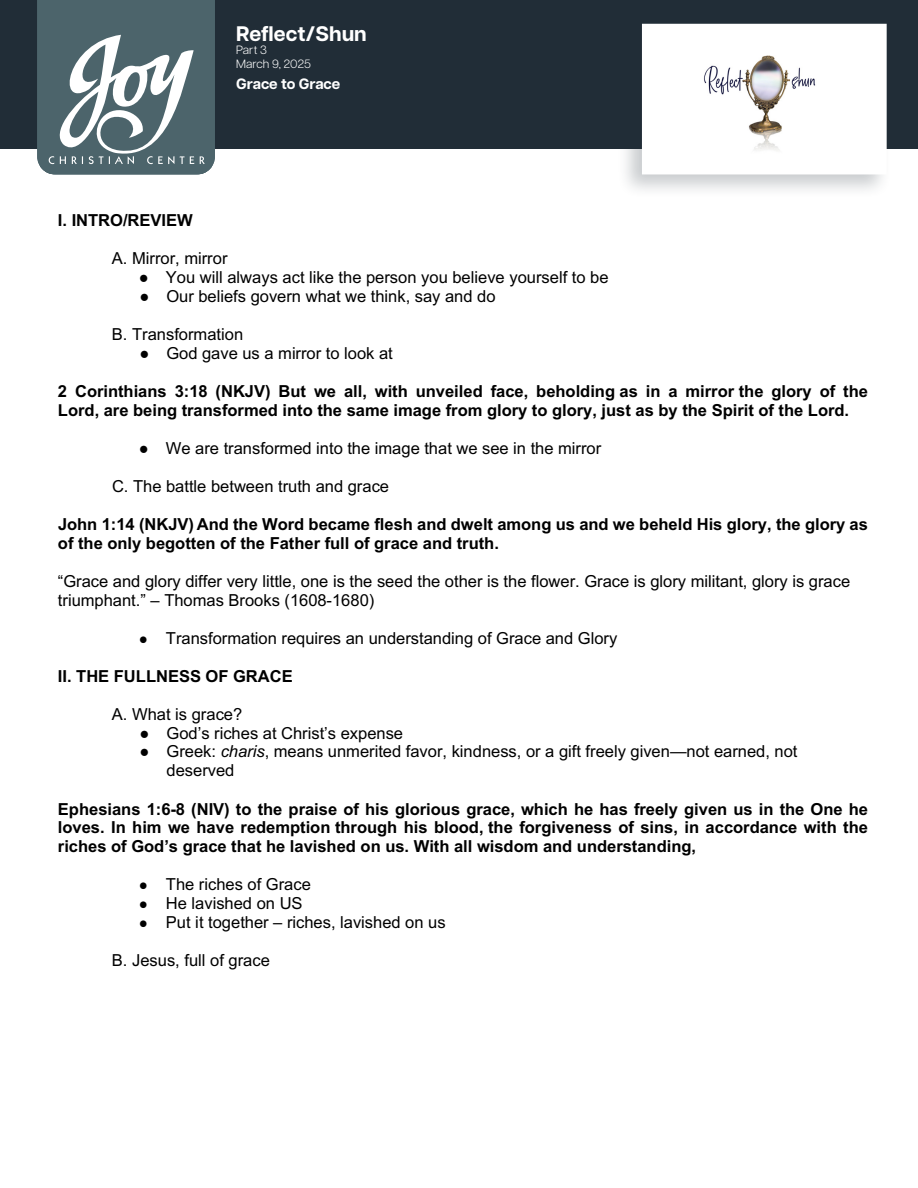
<style>
.page{position:relative;width:918px;height:1188px;background:#fff}
.page>*{position:absolute;margin:0;border:0;box-sizing:border-box;transform-origin:0 0}
.t1{font:700 21px "Articulat CF";color:#fff}
.t2{font:16.5px/19px "Arial";color:#000}
.t3{font:700 16.5px/19px "Arial";color:#000}
.t4{font:700 15px "Articulat CF";letter-spacing:-.005em;color:#fff}
.t5{font:300 12px/13.5px "Articulat CF";color:#fff}
.s1{font-family:"Times New Roman"}
.s2{font-family:"Times New Roman";font-size:15.15px}
.s3{font-style:italic}
</style>
<div class="page">
<div style="left:0;top:0;width:918px;height:149px;background:#212d37"></div>
<div style="left:617px;top:18px;width:276px;height:181px;background:#212d37;opacity:.25"></div>
<svg style="left:640px;top:22px;width:249px;height:155px"></svg>
<svg style="left:37px;top:0;width:178px;height:174px"></svg>
<p class="t1" style="left:236px;top:18px;width:132px">Reflect/Shun</p>
<p class="t5" style="left:236px;top:42px;width:76px">Part 3<br>March 9, 2025</p>
<p class="t4" style="left:236px;top:72px;width:106px">Grace to Grace</p>
<p class="t3" style="left:58px;top:211px;width:136px">I. INTRO/REVIEW</p>
<p class="t2" style="left:112px;top:249px;width:117px">A. Mirror, mirror</p>
<p class="t2" style="left:139px;top:268px;width:471px"><span class="s1">●</span> You will always act like the person you believe yourself to be</p>
<p class="t2" style="left:139px;top:287px;width:358px"><span class="s1">●</span> Our beliefs govern what we think, say and do</p>
<p class="t2" style="left:112px;top:325px;width:133px">B. Transformation</p>
<p class="t2" style="left:139px;top:344px;width:255px"><span class="s1">●</span> God gave us a mirror to look at</p>
<p class="t3" style="left:58px;top:382px;width:812px">2 Corinthians 3:18 (NKJV) But we all, with unveiled face, beholding as in a mirror the glory of the<br>Lord, are being transformed into the same image from glory to glory, just as by the Spirit of the Lord.</p>
<p class="t2" style="left:139px;top:438px;width:464px"><span class="s1">●</span> We are transformed into the image that we see in the mirror</p>
<p class="t2" style="left:112px;top:477px;width:279px">C. The battle between truth and grace</p>
<p class="t3" style="left:58px;top:515px;width:812px">John 1:14 (NKJV) And the Word became flesh and dwelt among us and we beheld His glory, the glory as of the only begotten of the Father full of grace and truth.</p>
<p class="t2" style="left:58px;top:571px;width:794px">“Grace and glory differ very little, one is the seed the other is the flower. Grace is glory militant, glory is grace triumphant.” – Thomas Brooks (1608-1680)</p>
<p class="t2" style="left:139px;top:628px;width:480px"><span class="s2">●</span> Transformation requires an understanding of Grace and Glory</p>
<p class="t3" style="left:58px;top:667px;width:236px">II. THE FULLNESS OF GRACE</p>
<p class="t2" style="left:112px;top:704px;width:132px">A. What is grace?</p>
<p class="t2" style="left:140px;top:723px;width:265px"><span class="s1">●</span> God’s riches at Christ’s expense</p>
<p class="t2" style="left:167px;top:742px;width:632px;text-indent:-27px"><span class="s1">●</span> Greek: <span class="s3">charis</span>, means unmerited favor, kindness, or a gift freely given—not earned, not deserved</p>
<p class="t3" style="left:58px;top:800px;width:812px;text-align:justify">Ephesians 1:6-8 (NIV) to the praise of his glorious grace, which he has freely given us in the One he loves. In him we have redemption through his blood, the forgiveness of sins, in accordance with the riches of God’s grace that he lavished on us. With all wisdom and understanding,</p>
<p class="t2" style="left:139px;top:875px;width:173px"><span class="s2">●</span> The riches of Grace</p>
<p class="t2" style="left:139px;top:894px;width:165px"><span class="s2">●</span> He lavished on US</p>
<p class="t2" style="left:139px;top:913px;width:308px"><span class="s2">●</span> Put it together – riches, lavished on us</p>
<p class="t2" style="left:112px;top:951px;width:159px">B. Jesus, full of grace</p>
</div>
